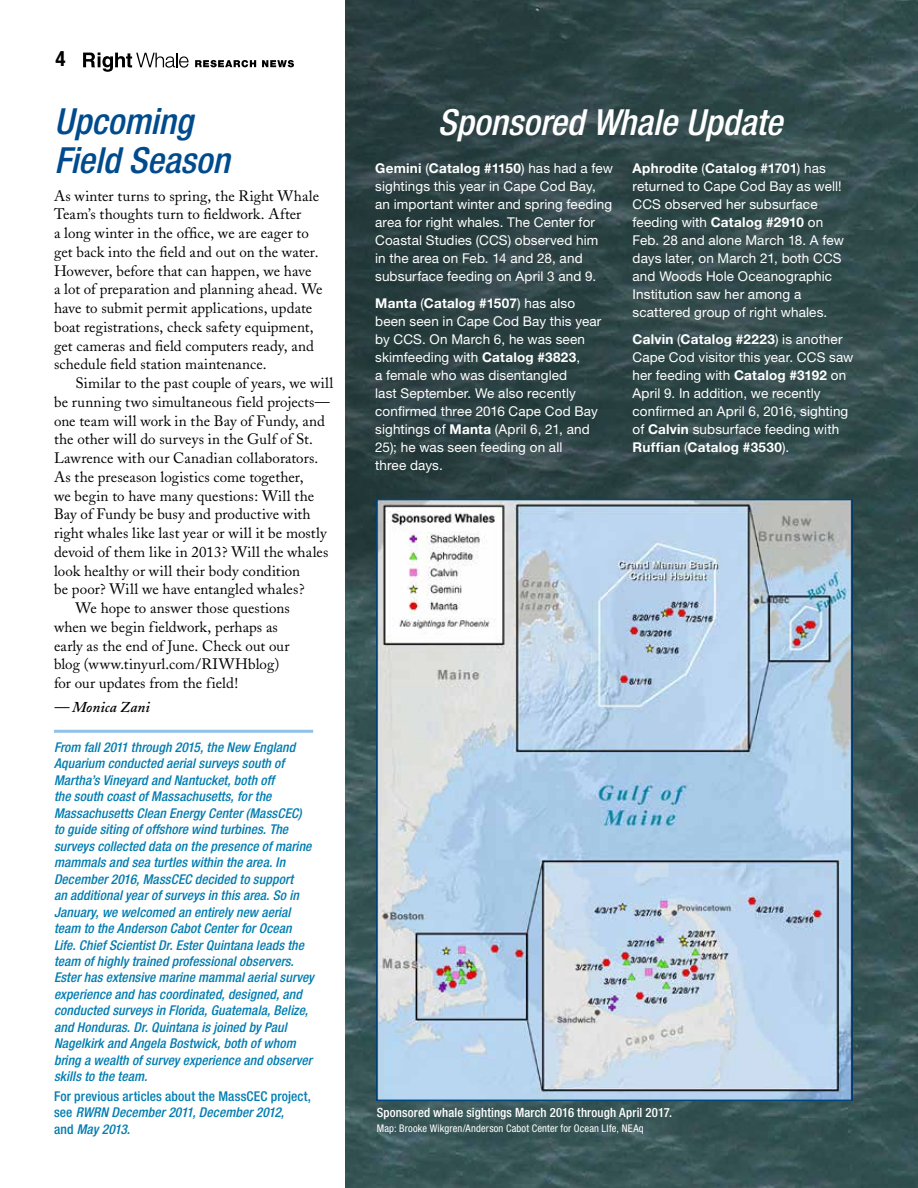
<style>
.page{position:relative;width:918px;height:1188px;background:#fff}
.page>*{position:absolute;margin:0;border:0;box-sizing:border-box;transform-origin:0 0}
.t1{font:italic 500 condensed 36px "Helvetica Neue LT Std";color:#fff}
.t2{font:italic 500 condensed 36px/39px "Helvetica Neue LT Std";color:#004b8d}
.t3{font:700 condensed 21px "Helvetica Neue LT Std";color:#000}
.t4{font:15px/18.8px "Adobe Caslon";letter-spacing:.005em;color:#000}
.t5{font:italic 600 15px "Adobe Caslon";letter-spacing:.005em;color:#000}
.t6{font:13.5px/18px "Helvetica Neue LT Std";letter-spacing:.01em;color:#fff}
.t7{font:italic 500 condensed 13.5px/16.5px "Helvetica Neue LT Std";letter-spacing:.005em;color:#007db1}
.t8{font:500 condensed 13.5px/16.5px "Helvetica Neue LT Std";letter-spacing:.01em;color:#007db1}
.t9{font:500 condensed 12.75px "Helvetica Neue LT Std";letter-spacing:.01em;color:#fff}
.t10{font:condensed 10.5px "Helvetica Neue LT Std";letter-spacing:.015em;color:#fff}
.s1{font-weight:700}
.s2{font-style:italic}
</style>
<div class="page">
<img style="left:346px;top:617px;width:572px;height:571px">
<svg style="left:346px;top:0;width:572px;height:617px;background:#304748"></svg>
<svg style="left:83px;top:52px;width:106px;height:20px"></svg>
<svg style="left:195px;top:60px;width:61px;height:7px"></svg>
<svg style="left:262px;top:60px;width:32px;height:7px"></svg>
<img style="left:379px;top:502px;width:471px;height:596px">
<div style="left:376px;top:499px;width:477px;height:602px;border:2px solid #00467f"></div>
<hr style="left:54px;top:730px;width:259px;height:3px;background:#90c3ea">
<h2 class="t3" style="left:56px;top:46px;width:12px">4</h2>
<h1 class="t2" style="left:55px;top:102px;width:177px">Upcoming<br>Field Season</h1>
<h1 class="t1" style="left:438px;top:101px;width:346px">Sponsored Whale Update</h1>
<p class="t6" style="left:633px;top:159px;width:213px"><span class="s1">Aphrodite</span> (<span class="s1">Catalog #1701</span>) has returned to Cape Cod Bay as well!<br>CCS observed her subsurface feeding with <span class="s1">Catalog #2910</span> on<br>Feb. 28 and alone March 18. A few days later, on March 21, both CCS and Woods Hole Oceanographic<br>Institution saw her among a scattered group of right whales.</p>
<p class="t6" style="left:633px;top:330px;width:222px"><span class="s1">Calvin</span> (<span class="s1">Catalog #2223</span>) is another Cape Cod visitor this year. CCS saw her feeding with <span class="s1">Catalog #3192</span> on April 9. In addition, we recently confirmed an April 6, 2016, sighting of <span class="s1">Calvin</span> subsurface feeding with <span class="s1">Ruffian</span> (<span class="s1">Catalog #3530</span>).</p>
<p class="t6" style="left:375px;top:159px;width:239px"><span class="s1">Gemini</span> (<span class="s1">Catalog #1150</span>) has had a few sightings this year in Cape Cod Bay, an important winter and spring feeding area for right whales. The Center for Coastal Studies (CCS) observed him<br>in the area on Feb. 14 and 28, and subsurface feeding on April 3 and 9.</p>
<p class="t6" style="left:375px;top:294px;width:228px"><span class="s1">Manta</span> (<span class="s1">Catalog #1507</span>) has also been seen in Cape Cod Bay this year by CCS. On March 6, he was seen skimfeeding with <span class="s1">Catalog #3823</span>,<br>a female who was disentangled<br>last September. We also recently confirmed three 2016 Cape Cod Bay sightings of <span class="s1">Manta</span> (April 6, 21, and<br>25); he was seen feeding on all<br>three days.</p>
<p class="t4" style="left:54px;top:186px;width:270px">As winter turns to spring, the Right Whale Team’s thoughts turn to fieldwork. After<br>a long winter in the office, we are eager to get back into the field and out on the water.<br>However, before that can happen, we have<br>a lot of preparation and planning ahead. We have to submit permit applications, update boat registrations, check safety equipment, get cameras and field computers ready, and schedule field station maintenance.</p>
<p class="t4" style="left:76px;top:374px;width:259px">Similar to the past couple of years, we will</p>
<p class="t4" style="left:54px;top:393px;width:277px">be running two simultaneous field projects—</p>
<p class="t4" style="left:54px;top:411px;width:272px">one team will work in the Bay of Fundy, and</p>
<p class="t4" style="left:54px;top:430px;width:261px">the other will do surveys in the Gulf of St.</p>
<p class="t4" style="left:54px;top:449px;width:266px">Lawrence with our Canadian collaborators.</p>
<p class="t4" style="left:54px;top:468px;width:251px">As the preseason logistics come together,</p>
<p class="t4" style="left:54px;top:486px;width:262px">we begin to have many questions: Will the</p>
<p class="t4" style="left:54px;top:505px;width:258px">Bay of Fundy be busy and productive with</p>
<p class="t4" style="left:54px;top:524px;width:274px">right whales like last year or will it be mostly</p>
<p class="t4" style="left:54px;top:543px;width:276px">devoid of them like in 2013? Will the whales</p>
<p class="t4" style="left:54px;top:561px;width:248px">look healthy or will their body condition</p>
<p class="t4" style="left:54px;top:580px;width:252px">be poor? Will we have entangled whales?</p>
<p class="t4" style="left:76px;top:599px;width:216px">We hope to answer those questions</p>
<p class="t4" style="left:54px;top:618px;width:226px">when we begin fieldwork, perhaps as</p>
<p class="t4" style="left:54px;top:636px;width:237px">early as the end of June. Check out our</p>
<p class="t4" style="left:54px;top:655px;width:227px">blog (www.tinyurl.com/RIWHblog)</p>
<p class="t4" style="left:54px;top:674px;width:186px">for our updates from the field!</p>
<p class="t5" style="left:54px;top:699px;width:97px">— Monica Zani</p>
<p class="t7" style="left:54px;top:739px;width:262px">From fall 2011 through 2015, the New England Aquarium conducted aerial surveys south of Martha’s Vineyard and Nantucket, both off<br>the south coast of Massachusetts, for the Massachusetts Clean Energy Center (MassCEC) to guide siting of offshore wind turbines. The surveys collected data on the presence of marine mammals and sea turtles within the area. In December 2016, MassCEC decided to support<br>an additional year of surveys in this area. So in January, we welcomed an entirely new aerial team to the Anderson Cabot Center for Ocean Life. Chief Scientist Dr. Ester Quintana leads the team of highly trained professional observers.<br>Ester has extensive marine mammal aerial survey experience and has coordinated, designed, and conducted surveys in Florida, Guatemala, Belize, and Honduras. Dr. Quintana is joined by Paul Nagelkirk and Angela Bostwick, both of whom bring a wealth of survey experience and observer skills to the team.</p>
<p class="t8" style="left:54px;top:1088px;width:259px">For previous articles about the MassCEC project, see <span class="s2">RWRN December 2011, December 2012,<br></span>and <span class="s2">May 2013.</span></p>
<p class="t9" style="left:377px;top:1105px;width:297px">Sponsored whale sightings March 2016 through April 2017.</p>
<p class="t10" style="left:377px;top:1123px;width:268px">Map: Brooke Wikgren/Anderson Cabot Center for Ocean LIfe, NEAq</p>
</div>
